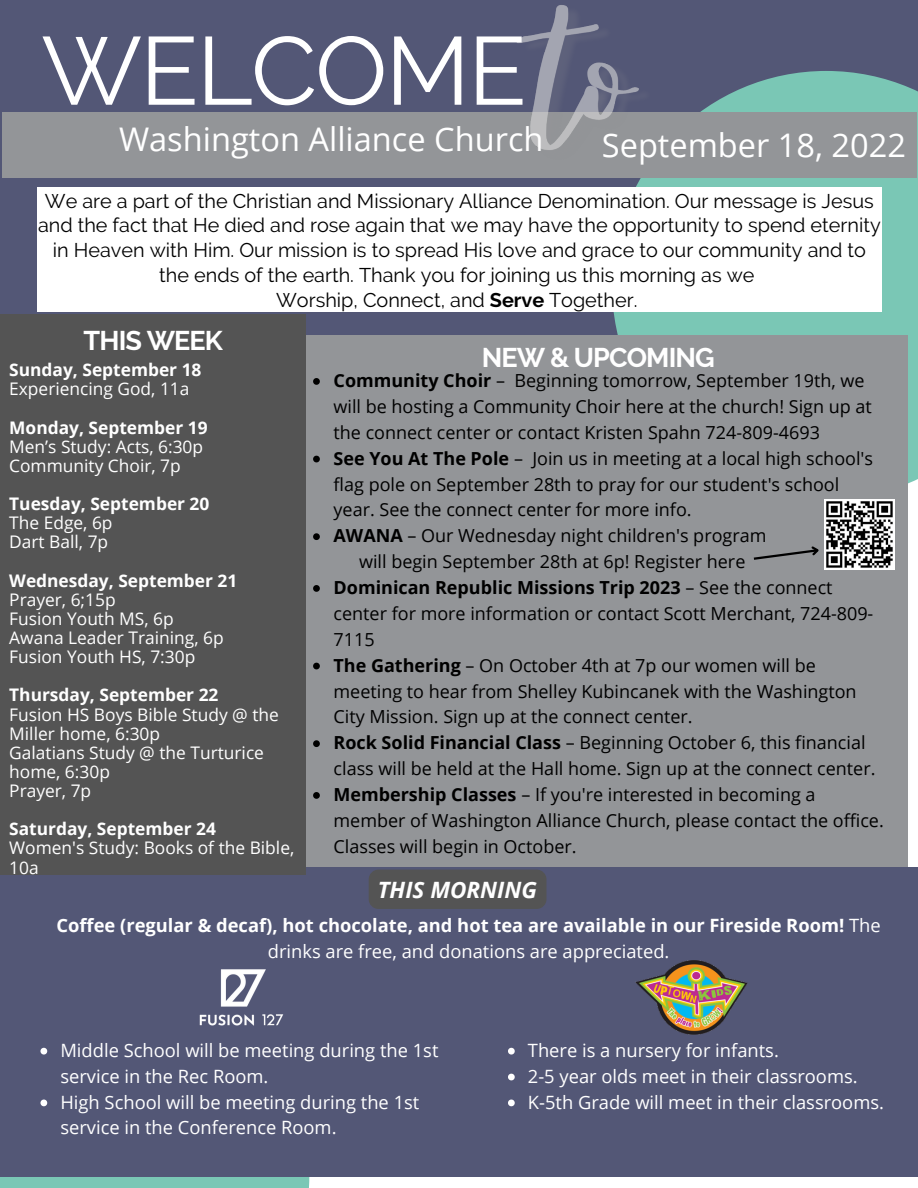
<style>
.page{position:relative;width:918px;height:1188px;background:#fff}
.page>*{position:absolute;margin:0;border:0;box-sizing:border-box;transform-origin:0 0}
.t1{font:96.15px "Raleway";letter-spacing:-.02em;color:#fff}
.t2{font:32.55px "Open Sans";color:#fff}
.t3{font:700 27px "Raleway";letter-spacing:-.035em;color:#fff}
.t4{font:italic 700 22.5px "Open Sans";color:#fff}
.t5{font:19.8px/24.8px "Raleway";color:#000;text-align:center}
.t6{font:18.3px/25.8px "Open Sans";color:#fff}
.t7{font:700 18.3px/25.8px "Open Sans";color:#fff;text-align:center}
.t8{font:18px/25.8px "Open Sans";color:#000}
.t9{font:17.4px/19.2px "Open Sans";color:#fff}
.t10{font:700 17.4px "Open Sans";color:#fff}
.s1{font-weight:700}
.s2{font-weight:400}
</style>
<div class="page">
<div style="left:0;top:1177px;width:309px;height:11px;background:#7ac7b5"></div>
<div style="left:0;top:0;width:918px;height:369px;background:#535776"></div>
<svg style="left:613px;top:71px;width:305px;height:413px;fill:#7ac7b5"></svg>
<div style="left:251px;top:335px;width:657px;height:551px;background:#939598"></div>
<div style="left:2px;top:112px;width:915px;height:65px;background:#939598"></div>
<img style="left:516px;top:5px;width:142px;height:182px">
<div style="left:37px;top:187px;width:845px;height:125px;background:#fff"></div>
<div style="left:0;top:867px;width:918px;height:310px;background:#535776"></div>
<div style="left:0;top:314px;width:306px;height:560px;background:#545454"></div>
<img style="left:636px;top:960px;width:111px;height:74px">
<img style="left:199px;top:969px;width:85px;height:57px">
<svg style="left:313px;top:378px;width:7px;height:7px"></svg>
<svg style="left:313px;top:456px;width:7px;height:6px"></svg>
<svg style="left:313px;top:533px;width:7px;height:7px"></svg>
<svg style="left:313px;top:585px;width:7px;height:7px"></svg>
<svg style="left:313px;top:663px;width:7px;height:6px"></svg>
<svg style="left:313px;top:740px;width:7px;height:7px"></svg>
<svg style="left:313px;top:792px;width:7px;height:7px"></svg>
<img style="left:825px;top:499px;width:69px;height:70px">
<svg style="left:40px;top:1048px;width:7px;height:7px"></svg>
<svg style="left:40px;top:1100px;width:7px;height:6px"></svg>
<svg style="left:508px;top:1048px;width:7px;height:7px"></svg>
<svg style="left:508px;top:1074px;width:7px;height:6px"></svg>
<svg style="left:508px;top:1100px;width:7px;height:6px"></svg>
<div style="left:369px;top:870px;width:177px;height:39px;background:#545454;border-radius:10px"></div>
<svg style="left:753px;top:546px;width:66px;height:14px"></svg>
<h1 class="t1" style="left:41px;top:14px;width:487px">WELCOME</h1>
<h2 class="t2" style="left:119px;top:116px;width:426px">Washington Alliance Church</h2>
<p class="t5" style="left:38px;top:188px;width:844px">We are a part of the Christian and Missionary Alliance Denomination. Our message is Jesus and the fact that He died and rose again that we may have the opportunity to spend eternity in Heaven with Him. Our mission is to spread His love and grace to our community and to the ends of the earth. Thank you for joining us this morning as we<br>Worship, Connect, and <span class="s1">Serve</span> Together.</p>
<h3 class="t3" style="left:84px;top:324px;width:141px">THIS WEEK</h3>
<h3 class="t3" style="left:482px;top:341px;width:234px">NEW &amp; UPCOMING</h3>
<h2 class="t2" style="left:602px;top:122px;width:306px">September 18, 2022</h2>
<p class="t10" style="left:9px;top:358px;width:194px">Sunday, September 18</p>
<p class="t9" style="left:9px;top:379px;width:182px">Experiencing God, 11a</p>
<p class="t10" style="left:9px;top:415px;width:200px">Monday, September 19</p>
<p class="t9" style="left:9px;top:436px;width:195px">Men’s Study: Acts, 6:30p<br>Community Choir, 7p</p>
<p class="t10" style="left:9px;top:492px;width:202px">Tuesday, September 20</p>
<p class="t9" style="left:9px;top:513px;width:105px">The Edge, 6p<br>Dart Ball, 7p</p>
<p class="t10" style="left:9px;top:568px;width:230px">Wednesday, September 21</p>
<p class="t9" style="left:9px;top:589px;width:216px">Prayer, 6;15p<br>Fusion Youth MS, 6p<br>Awana Leader Training, 6p<br>Fusion Youth HS, 7:30p</p>
<p class="t10" style="left:9px;top:683px;width:211px">Thursday, September 22</p>
<p class="t9" style="left:9px;top:704px;width:271px">Fusion HS Boys Bible Study @ the<br>Miller home, 6:30p<br>Galatians Study @ the Turturice home, 6:30p<br>Prayer, 7p</p>
<p class="t10" style="left:9px;top:817px;width:208px">Saturday, September 24</p>
<p class="t9" style="left:9px;top:838px;width:287px">Women's Study: Books of the Bible,<br>10a</p>
<p class="t8" style="left:334px;top:367px;width:541px"><span class="s1">Community Choir</span> – Beginning tomorrow, September 19th, we will be hosting a Community Choir here at the church! Sign up at the connect center or contact Kristen Spahn 724-809-4693<br><span class="s1">See You At The Pole</span> – Join us in meeting at a local high school's flag pole on September 28th to pray for our student's school year. See the connect center for more info.<br><span class="s1">AWANA</span> – Our Wednesday night children's program</p>
<p class="t8" style="left:334px;top:574px;width:552px"><span class="s1">Dominican Republic Missions Trip 2023</span> – See the connect center for more information or contact Scott Merchant, 724-809- 7115<br><span class="s1">The Gathering</span> – On October 4th at 7p our women will be meeting to hear from Shelley Kubincanek with the Washington City Mission. Sign up at the connect center.<br><span class="s1">Rock Solid Financial Class</span> – Beginning October 6, this financial class will be held at the Hall home. Sign up at the connect center.<br><span class="s1">Membership Classes</span> – If you're interested in becoming a member of Washington Alliance Church, please contact the office.<br>Classes will begin in October.</p>
<p class="t8" style="left:359px;top:548px;width:388px">will begin September 28th at 6p! Register here</p>
<p class="t4" style="left:378px;top:874px;width:161px">THIS MORNING</p>
<p class="t7" style="left:57px;top:912px;width:826px">Coffee (regular &amp; decaf), hot chocolate, and hot tea are available in our Fireside Room! <span class="s2">The drinks are free, and donations are appreciated.</span></p>
<p class="t6" style="left:60px;top:1037px;width:380px">Middle School will be meeting during the 1st service in the Rec Room.<br>High School will be meeting during the 1st service in the Conference Room.</p>
<p class="t6" style="left:528px;top:1037px;width:358px">There is a nursery for infants.<br>2-5 year olds meet in their classrooms.<br>K-5th Grade will meet in their classrooms.</p>
</div>
